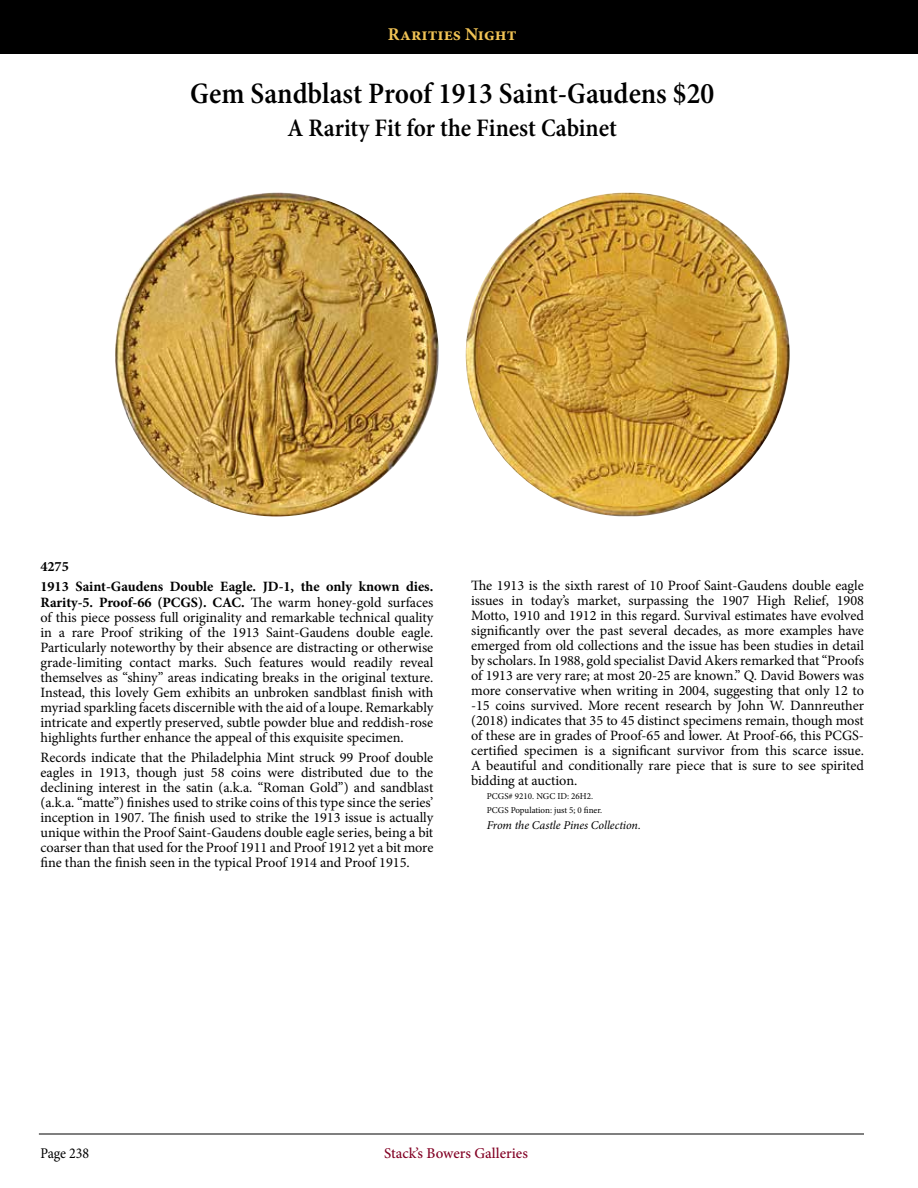
<style>
.page{position:relative;width:918px;height:1188px;background:#fff}
.page>*{position:absolute;margin:0;border:0;box-sizing:border-box;transform-origin:0 0}
.t1{font:600 condensed 30px "Minion Pro";color:#000}
.t2{font:600 condensed 25.5px "Minion Pro";color:#000}
.t3{font:700 18px "Minion Pro";color:#f1c355}
.t4{font:500 15px "Minion Pro";color:#820024}
.t5{font:condensed 15px "Minion Pro";color:#000}
.t6{font:14.25px/15px "Minion Pro";letter-spacing:-.005em;color:#000;text-align:justify}
.t7{font:700 14.25px/20.2px "Minion Pro";letter-spacing:-.005em;color:#000}
.t8{font:italic 12px "Minion Pro";letter-spacing:-.005em;color:#000}
.t9{font:9px/13.8px "Minion Pro";color:#000}
.s1{font-weight:700}
</style>
<div class="page">
<div style="left:0;top:0;width:918px;height:54px;background:#000"></div>
<hr style="left:39px;top:1134px;width:825px;height:1px;background:#000">
<img style="left:115px;top:193px;width:323px;height:324px;border-radius:157px">
<img style="left:466px;top:193px;width:324px;height:323px;border-radius:157px">
<p class="t3" style="left:388px;top:22px;width:130px">Rarities Night</p>
<h1 class="t1" style="left:190px;top:75px;width:525px">Gem Sandblast Proof 1913 Saint-Gaudens $20</h1>
<h2 class="t2" style="left:287px;top:112px;width:331px">A Rarity Fit for the Finest Cabinet</h2>
<p class="t7" style="left:40px;top:556px;width:394px">4275<br>1913 Saint-Gaudens Double Eagle. JD-1, the only known dies.</p>
<p class="t6" style="left:40px;top:594px;width:394px"><span class="s1">Rarity-5. Proof-66 (PCGS). CAC.</span> The warm honey-gold surfaces of this piece possess full originality and remarkable technical quality in a rare Proof striking of the 1913 Saint-Gaudens double eagle.<br>Particularly noteworthy by their absence are distracting or otherwise grade-limiting contact marks. Such features would readily reveal themselves as “shiny” areas indicating breaks in the original texture.<br>Instead, this lovely Gem exhibits an unbroken sandblast finish with myriad sparkling facets discernible with the aid of a loupe. Remarkably intricate and expertly preserved, subtle powder blue and reddish-rose highlights further enhance the appeal of this exquisite specimen.</p>
<p class="t6" style="left:40px;top:750px;width:394px">Records indicate that the Philadelphia Mint struck 99 Proof double eagles in 1913, though just 58 coins were distributed due to the declining interest in the satin (a.k.a. “Roman Gold”) and sandblast (a.k.a. “matte”) finishes used to strike coins of this type since the series’ inception in 1907. The finish used to strike the 1913 issue is actually unique within the Proof Saint-Gaudens double eagle series, being a bit coarser than that used for the Proof 1911 and Proof 1912 yet a bit more fine than the finish seen in the typical Proof 1914 and Proof 1915.</p>
<p class="t6" style="left:471px;top:578px;width:394px">The 1913 is the sixth rarest of 10 Proof Saint-Gaudens double eagle issues in today’s market, surpassing the 1907 High Relief, 1908<br>Motto, 1910 and 1912 in this regard. Survival estimates have evolved significantly over the past several decades, as more examples have emerged from old collections and the issue has been studies in detail by scholars. In 1988, gold specialist David Akers remarked that “Proofs of 1913 are very rare; at most 20-25 are known.” Q. David Bowers was more conservative when writing in 2004, suggesting that only 12 to -15 coins survived. More recent research by John W. Dannreuther (2018) indicates that 35 to 45 distinct specimens remain, though most of these are in grades of Proof-65 and lower. At Proof-66, this PCGS&shy;certified specimen is a significant survivor from this scarce issue.<br>A beautiful and conditionally rare piece that is sure to see spirited bidding at auction.</p>
<p class="t9" style="left:487px;top:789px;width:117px">PCGS# 9210. NGC ID: 26H2.<br>PCGS Population: just 5; 0 finer.</p>
<p class="t8" style="left:487px;top:818px;width:156px">From the Castle Pines Collection.</p>
<p class="t5" style="left:40px;top:1144px;width:50px">Page 238</p>
<p class="t4" style="left:384px;top:1143px;width:145px">Stack’s Bowers Galleries</p>
</div>
